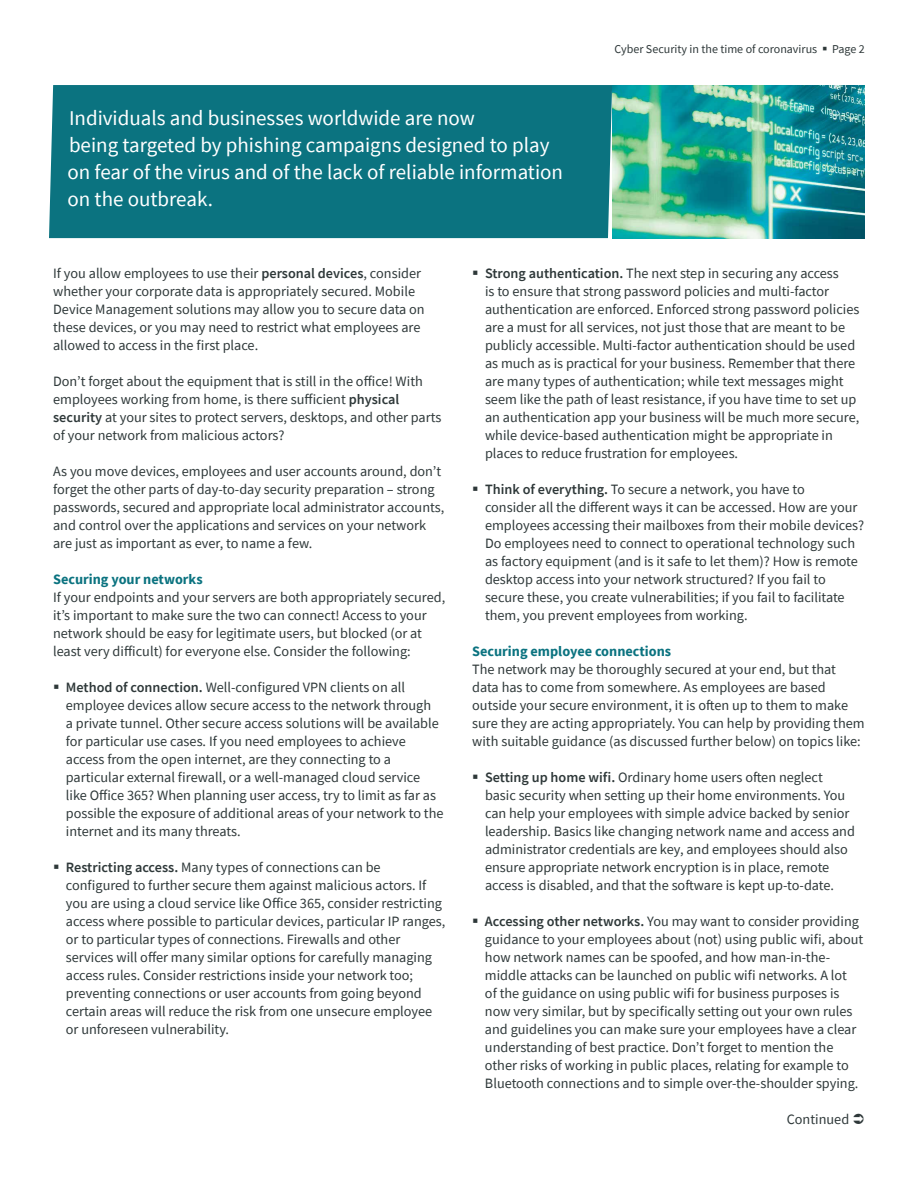
<style>
.page{position:relative;width:918px;height:1188px;background:#fff}
.page>*{position:absolute;margin:0;border:0;box-sizing:border-box;transform-origin:0 0}
.t1{font:21px/27px "Source Sans Pro";color:#fff}
.t2{font:14.25px/18px "Source Sans Pro";color:#2e3839}
.t3{font:700 14.25px "Source Sans Pro";color:#0b7380}
.t4{font:12px "Source Sans Pro";color:#2e3839}
.s1{font-weight:600}
</style>
<div class="page">
<img style="left:612px;top:85px;width:253px;height:153px">
<div style="left:49px;top:85px;width:563px;height:153px;background:#0b7380"></div>
<h1 class="t1" style="left:68px;top:105px;width:497px">Individuals and businesses worldwide are now<br>being targeted by phishing campaigns designed to play on fear of the virus and of the lack of reliable information on the outbreak.</h1>
<p class="t4" style="left:615px;top:42px;width:252px">Cyber Security in the time of coronavirus ▪ Page 2</p>
<p class="t2" style="left:53px;top:264px;width:373px">If you allow employees to use their <span class="s1">personal devices</span>, consider whether your corporate data is appropriately secured. Mobile Device Management solutions may allow you to secure data on these devices, or you may need to restrict what employees are allowed to access in the first place.</p>
<p class="t2" style="left:53px;top:372px;width:390px">Don’t forget about the equipment that is still in the office! With employees working from home, is there sufficient <span class="s1">physical security</span> at your sites to protect servers, desktops, and other parts of your network from malicious actors?</p>
<p class="t2" style="left:53px;top:462px;width:393px">As you move devices, employees and user accounts around, don’t forget the other parts of day-to-day security preparation – strong passwords, secured and appropriate local administrator accounts, and control over the applications and services on your network are just as important as ever, to name a few.</p>
<p class="t3" style="left:53px;top:570px;width:151px">Securing your networks</p>
<p class="t2" style="left:53px;top:588px;width:394px">If your endpoints and your servers are both appropriately secured, it’s important to make sure the two can connect! Access to your network should be easy for legitimate users, but blocked (or at least very difficult) for everyone else. Consider the following:</p>
<p class="t2" style="left:66px;top:678px;width:379px"><span class="s1">Method of connection.</span> Well-configured VPN clients on all employee devices allow secure access to the network through<br>a private tunnel. Other secure access solutions will be available for particular use cases. If you need employees to achieve access from the open internet, are they connecting to a particular external firewall, or a well-managed cloud service like Office 365? When planning user access, try to limit as far as possible the exposure of additional areas of your network to the internet and its many threats.</p>
<p class="t2" style="left:66px;top:858px;width:381px"><span class="s1">Restricting access.</span> Many types of connections can be configured to further secure them against malicious actors. If you are using a cloud service like Office 365, consider restricting access where possible to particular devices, particular IP ranges, or to particular types of connections. Firewalls and other services will offer many similar options for carefully managing access rules. Consider restrictions inside your network too; preventing connections or user accounts from going beyond certain areas will reduce the risk from one unsecure employee or unforeseen vulnerability.</p>
<p class="t2" style="left:485px;top:264px;width:376px"><span class="s1">Strong authentication.</span> The next step in securing any access<br>is to ensure that strong password policies and multi-factor authentication are enforced. Enforced strong password policies are a must for all services, not just those that are meant to be publicly accessible. Multi-factor authentication should be used as much as is practical for your business. Remember that there are many types of authentication; while text messages might seem like the path of least resistance, if you have time to set up an authentication app your business will be much more secure, while device-based authentication might be appropriate in places to reduce frustration for employees.</p>
<p class="t2" style="left:485px;top:480px;width:381px"><span class="s1">Think of everything.</span> To secure a network, you have to<br>consider all the different ways it can be accessed. How are your employees accessing their mailboxes from their mobile devices?<br>Do employees need to connect to operational technology such as factory equipment (and is it safe to let them)? How is remote desktop access into your network structured? If you fail to secure these, you create vulnerabilities; if you fail to facilitate them, you prevent employees from working.</p>
<p class="t3" style="left:472px;top:642px;width:200px">Securing employee connections</p>
<p class="t2" style="left:472px;top:660px;width:394px">The network may be thoroughly secured at your end, but that data has to come from somewhere. As employees are based outside your secure environment, it is often up to them to make sure they are acting appropriately. You can help by providing them with suitable guidance (as discussed further below) on topics like:</p>
<p class="t2" style="left:485px;top:768px;width:371px"><span class="s1">Setting up home wifi.</span> Ordinary home users often neglect basic security when setting up their home environments. You can help your employees with simple advice backed by senior leadership. Basics like changing network name and access and administrator credentials are key, and employees should also ensure appropriate network encryption is in place, remote access is disabled, and that the software is kept up-to-date.</p>
<p class="t2" style="left:485px;top:912px;width:380px"><span class="s1">Accessing other networks.</span> You may want to consider providing guidance to your employees about (not) using public wifi, about how network names can be spoofed, and how man-in-the&shy;middle attacks can be launched on public wifi networks. A lot<br>of the guidance on using public wifi for business purposes is now very similar, but by specifically setting out your own rules and guidelines you can make sure your employees have a clear understanding of best practice. Don’t forget to mention the other risks of working in public places, relating for example to Bluetooth connections and to simple over-the-shoulder spying.</p>
<p class="t2" style="left:787px;top:1110px;width:64px">Continued</p>
</div>
